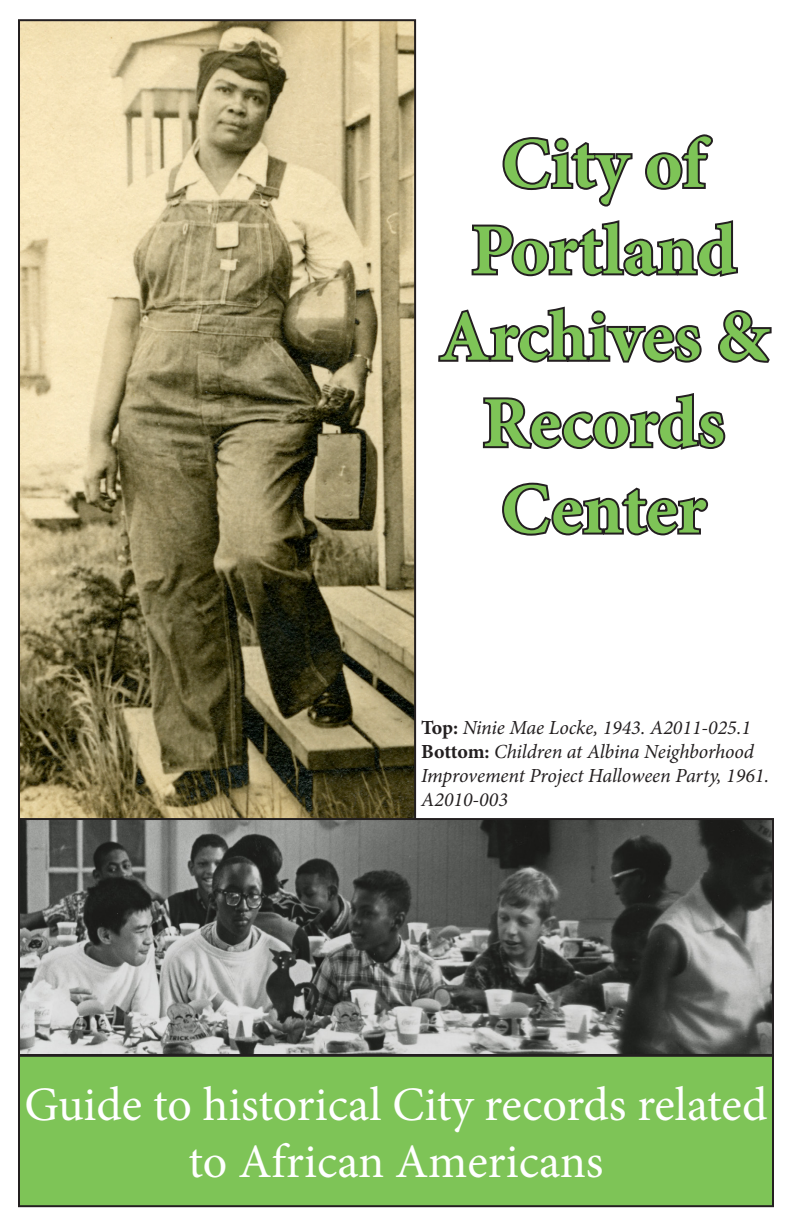
<style>
.page{position:relative;width:792px;height:1224px;background:#fff}
.page>*{position:absolute;margin:0;border:0;box-sizing:border-box;transform-origin:0 0}
.t1{font:700 72px/86.4px "Minion Pro";color:#7ec457;text-align:center}
.t2{font:48px/57.6px "Minion Pro";letter-spacing:-.005em;color:#fff;text-align:center}
.t3{font:italic 20px/24px "Minion Pro";letter-spacing:-.005em;color:#231f20}
.s1{font-weight:700;font-style:normal}
</style>
<div class="page">
<img style="left:21px;top:22px;width:392px;height:796px">
<svg style="left:502px;top:137px;width:131px;height:70px"></svg>
<svg style="left:645px;top:134px;width:68px;height:56px"></svg>
<svg style="left:471px;top:220px;width:267px;height:57px"></svg>
<svg style="left:438px;top:306px;width:264px;height:57px"></svg>
<svg style="left:718px;top:310px;width:54px;height:53px"></svg>
<svg style="left:482px;top:393px;width:244px;height:57px"></svg>
<svg style="left:502px;top:482px;width:207px;height:54px"></svg>
<div style="left:18px;top:1056px;width:756px;height:152px;background:#7ec457"></div>
<img style="left:21px;top:821px;width:750px;height:232px">
<div style="left:18px;top:818px;width:756px;height:238px;border:2px solid #231f20"></div>
<p class="t1" style="left:439px;top:120px;width:331px">City of<br>Portland<br>Archives &amp;</p>
<p class="t1" style="left:482px;top:379px;width:244px;text-align:left">Records<br>Center</p>
<p class="t3" style="left:421px;top:716px;width:331px"><span class="s1">Top:</span> Ninie Mae Locke, 1943. A2011-025.1</p>
<p class="t3" style="left:421px;top:740px;width:349px"><span class="s1">Bottom:</span> Children at Albina Neighborhood<br>Improvement Project Halloween Party, 1961.<br>A2010-003</p>
<p class="t2" style="left:24px;top:1076px;width:745px">Guide to historical City records related to African Americans</p>
</div>
